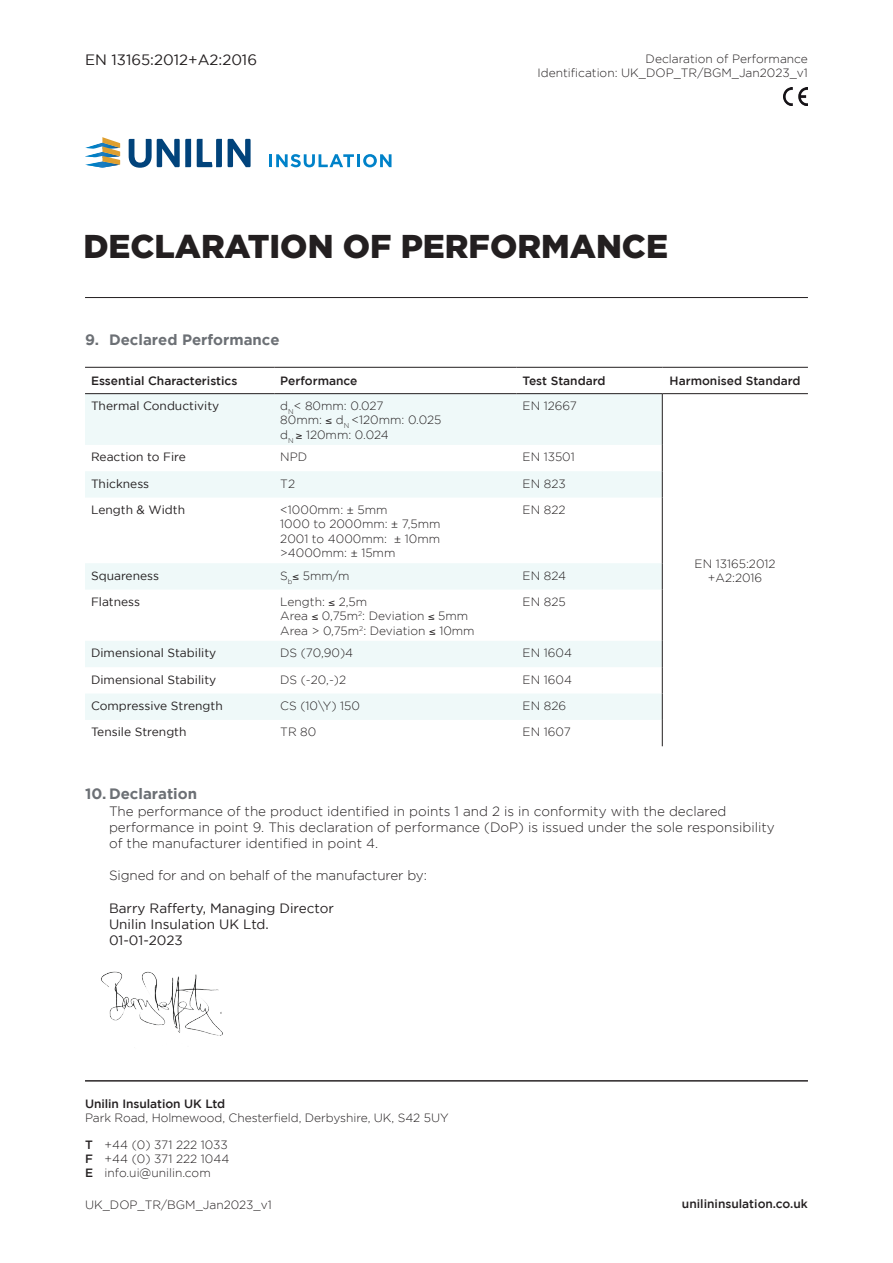
<style>
.page{position:relative;width:893px;height:1263px;background:#fff}
.page>*{position:absolute;margin:0;border:0;box-sizing:border-box;transform-origin:0 0}
.t1{font:900 33px "Gotham";color:#231f20}
.t2{font:700 15px "Gotham";color:#6c7075}
.t3{font:15px "Gotham";color:#231f20}
.t4{font:300 13.5px/16.2px "Gotham";color:#231f20}
.t5{font:13.5px "Gotham";color:#231f20}
.t6{font:300 12px/14.4px "Gotham";color:#231f20}
.t7{font:12px "Gotham";color:#231f20}
.t8{font:500 12px "Gotham";color:#231f20}
.s1{font-family:"Minion Pro";font-weight:400}
.s2{font-weight:500}
</style>
<div class="page">
<svg style="left:85px;top:394px;width:577px;height:326px"></svg>
<hr style="left:85px;top:367px;width:189px;height:1px;background:#231f20">
<hr style="left:274px;top:367px;width:243px;height:1px;background:#231f20">
<hr style="left:517px;top:367px;width:145px;height:1px;background:#231f20">
<hr style="left:662px;top:367px;width:146px;height:1px;background:#231f20">
<hr style="left:85px;top:393px;width:189px;height:1px;background:#231f20">
<hr style="left:274px;top:393px;width:243px;height:1px;background:#231f20">
<hr style="left:517px;top:393px;width:145px;height:1px;background:#231f20">
<hr style="left:662px;top:393px;width:146px;height:1px;background:#231f20">
<hr style="left:662px;top:394px;width:1px;height:51px;background:#231f20">
<svg style="left:662px;top:445px;width:1px;height:53px"></svg>
<hr style="left:662px;top:498px;width:1px;height:65px;background:#231f20">
<svg style="left:662px;top:563px;width:1px;height:27px"></svg>
<hr style="left:662px;top:590px;width:1px;height:51px;background:#231f20">
<svg style="left:662px;top:641px;width:1px;height:105px"></svg>
<img style="left:101px;top:971px;width:121px;height:65px">
<hr style="left:85px;top:1080px;width:723px;height:1px;background:#231f20">
<svg style="left:85px;top:137px;width:35px;height:31px"></svg>
<svg style="left:129px;top:139px;width:62px;height:29px"></svg>
<svg style="left:228px;top:139px;width:23px;height:28px"></svg>
<svg style="left:197px;top:139px;width:25px;height:28px"></svg>
<svg style="left:269px;top:154px;width:122px;height:13px"></svg>
<hr style="left:85px;top:297px;width:723px;height:1px;background:#231f20">
<img style="left:784px;top:88px;width:24px;height:17px">
<p class="t3" style="left:85px;top:51px;width:174px">EN 13165:2012+A2:2016</p>
<p class="t6" style="left:537px;top:51px;width:272px;text-align:right">Declaration of Performance<br>Identification: UK_DOP_TR/BGM_Jan2023_v1</p>
<h1 class="t1" style="left:83px;top:227px;width:586px">DECLARATION OF PERFORMANCE</h1>
<p class="t2" style="left:85px;top:331px;width:196px">9. Declared Performance</p>
<p class="t8" style="left:91px;top:374px;width:148px">Essential Characteristics</p>
<p class="t8" style="left:280px;top:374px;width:79px">Performance</p>
<p class="t8" style="left:523px;top:374px;width:84px">Test Standard</p>
<p class="t8" style="left:670px;top:374px;width:133px">Harmonised Standard</p>
<p class="t7" style="left:91px;top:399px;width:130px">Thermal Conductivity</p>
<p class="t6" style="left:280px;top:398px;width:105px">d<sub>N</sub>&lt; 80mm: 0.027</p>
<p class="t6" style="left:280px;top:413px;width:163px">80mm: ≤ d<sub>N</sub> &lt;120mm: 0.025</p>
<p class="t6" style="left:280px;top:427px;width:110px">d<sub>N</sub> ≥ 120mm: 0.024</p>
<p class="t6" style="left:523px;top:398px;width:56px">EN 12667</p>
<p class="t7" style="left:91px;top:450px;width:96px">Reaction to Fire</p>
<p class="t6" style="left:280px;top:450px;width:28px">NPD</p>
<p class="t6" style="left:523px;top:450px;width:54px">EN 13501</p>
<p class="t7" style="left:91px;top:477px;width:60px">Thickness</p>
<p class="t6" style="left:280px;top:476px;width:16px">T2</p>
<p class="t6" style="left:523px;top:476px;width:45px">EN 823</p>
<p class="t7" style="left:91px;top:503px;width:96px">Length &amp; Width</p>
<p class="t6" style="left:280px;top:502px;width:109px">&lt;1000mm: <span class="s1">±</span> 5mm</p>
<p class="t6" style="left:280px;top:517px;width:162px">1000 to 2000mm: <span class="s1">±</span> 7,5mm</p>
<p class="t6" style="left:280px;top:531px;width:161px">2001 to 4000mm: <span class="s1">±</span> 10mm</p>
<p class="t6" style="left:280px;top:546px;width:117px">&gt;4000mm: <span class="s1">±</span> 15mm</p>
<p class="t6" style="left:523px;top:502px;width:44px">EN 822</p>
<p class="t7" style="left:91px;top:569px;width:70px">Squareness</p>
<p class="t6" style="left:280px;top:568px;width:71px">S<sub>b</sub>≤ 5mm/m</p>
<p class="t6" style="left:523px;top:568px;width:45px">EN 824</p>
<p class="t7" style="left:91px;top:595px;width:51px">Flatness</p>
<p class="t6" style="left:280px;top:594px;width:88px">Length: ≤ 2,5m</p>
<p class="t6" style="left:280px;top:609px;width:190px">Area ≤ 0,75m<sup>2</sup>: Deviation ≤ 5mm</p>
<p class="t6" style="left:280px;top:623px;width:196px">Area &gt; 0,75m<sup>2</sup>: Deviation ≤ 10mm</p>
<p class="t6" style="left:523px;top:594px;width:45px">EN 825</p>
<p class="t7" style="left:91px;top:646px;width:127px">Dimensional Stability</p>
<p class="t6" style="left:280px;top:646px;width:74px">DS (70,90)4</p>
<p class="t6" style="left:523px;top:646px;width:51px">EN 1604</p>
<p class="t7" style="left:91px;top:673px;width:127px">Dimensional Stability</p>
<p class="t6" style="left:280px;top:672px;width:67px">DS (-20,-)2</p>
<p class="t6" style="left:523px;top:672px;width:51px">EN 1604</p>
<p class="t7" style="left:91px;top:699px;width:133px">Compressive Strength</p>
<p class="t6" style="left:280px;top:698px;width:81px">CS (10\Y) 150</p>
<p class="t6" style="left:523px;top:698px;width:45px">EN 826</p>
<p class="t7" style="left:91px;top:725px;width:97px">Tensile Strength</p>
<p class="t6" style="left:280px;top:725px;width:38px">TR 80</p>
<p class="t6" style="left:523px;top:725px;width:50px">EN 1607</p>
<p class="t6" style="left:695px;top:556px;width:82px;text-align:center">EN 13165:2012 +A2:2016</p>
<p class="t2" style="left:85px;top:785px;width:114px">10. Declaration</p>
<p class="t4" style="left:109px;top:802px;width:667px">The performance of the product identified in points 1 and 2 is in conformity with the declared performance in point 9. This declaration of performance (DoP) is issued under the sole responsibility</p>
<p class="t4" style="left:109px;top:835px;width:271px">of the manufacturer identified in point 4.</p>
<p class="t4" style="left:109px;top:867px;width:319px">Signed for and on behalf of the manufacturer by:</p>
<p class="t5" style="left:109px;top:900px;width:226px">Barry Rafferty, Managing Director</p>
<p class="t5" style="left:109px;top:917px;width:161px">Unilin Insulation UK Ltd.</p>
<p class="t5" style="left:109px;top:933px;width:75px">01-01-2023</p>
<p class="t8" style="left:85px;top:1097px;width:142px">Unilin Insulation UK Ltd</p>
<p class="t6" style="left:85px;top:1105px;width:365px;line-height:26.4px">Park Road, Holmewood, Chesterfield, Derbyshire, UK, S42 5UY<br><span class="s2">T</span> +44 (0) 371 222 1033</p>
<p class="t6" style="left:85px;top:1151px;width:146px"><span class="s2">F</span> +44 (0) 371 222 1044<br><span class="s2">E</span> info.ui@unilin.com</p>
<p class="t6" style="left:85px;top:1198px;width:188px">UK_DOP_TR/BGM_Jan2023_v1</p>
<p class="t8" style="left:682px;top:1197px;width:127px">unilininsulation.co.uk</p>
</div>
